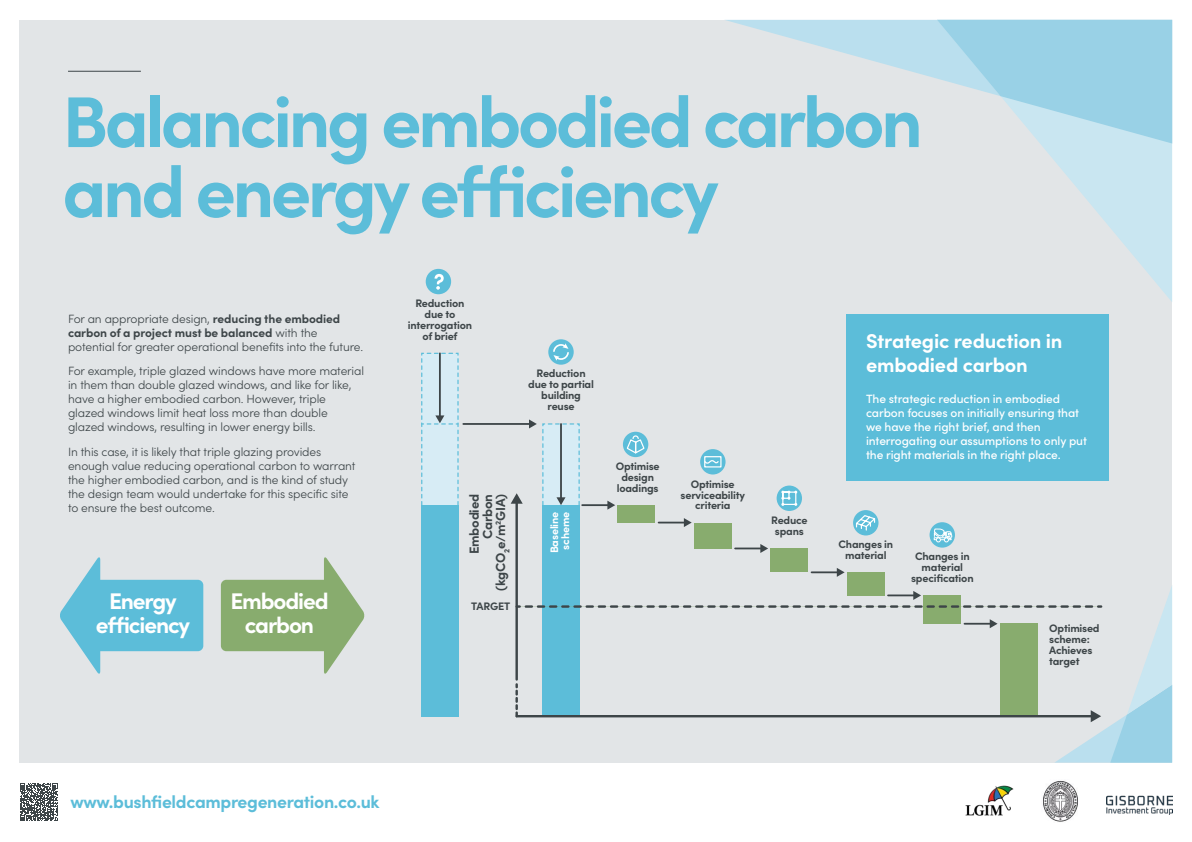
<style>
.page{position:relative;width:1192px;height:842px;background:#fff}
.page>*{position:absolute;margin:0;border:0;box-sizing:border-box;transform-origin:0 0}
.t1{font:700 72px/70px "Sofia Pro";letter-spacing:-.05em;color:#5cbdd9}
.t2{font:700 22.7px/23.6px "Sofia Pro";letter-spacing:-.05em;color:#fff;text-align:center}
.t3{font:700 20px/24px "Sofia Pro";letter-spacing:-.01em;color:#fff}
.t4{font:700 17.65px "Sofia Pro";letter-spacing:-.02em;color:#5cbdd9}
.t5{font:700 13.2px/13.2px "Sofia Pro";letter-spacing:-.02em;color:#3d4548;text-align:right}
.t6{font:300 12px/14px "Sofia Pro";letter-spacing:-.01em;color:#3d4548}
.t7{font:500 12px/14px "Sofia Pro";letter-spacing:-.01em;color:#fff}
.t8{font:700 10.9px/10.9px "Sofia Pro";letter-spacing:-.02em;color:#3d4548;text-align:center}
.t9{font:700 10.9px/10.9px "Sofia Pro";letter-spacing:-.02em;color:#fff;text-align:center}
.s1{font-weight:700}
</style>
<div class="page">
<div style="left:20px;top:20px;width:1152px;height:743px;background:#e2e5e7"></div>
<img style="left:965px;top:785px;width:49px;height:31px">
<img style="left:1043px;top:780px;width:35px;height:42px">
<img style="left:1106px;top:795px;width:66px;height:19px">
<svg style="left:726px;top:20px;width:211px;height:59px"></svg>
<svg style="left:1040px;top:143px;width:132px;height:159px;fill:#cee5ee"></svg>
<svg style="left:937px;top:20px;width:235px;height:123px"></svg>
<svg style="left:20px;top:783px;width:38px;height:38px"></svg>
<hr style="left:68px;top:71px;width:73px;height:1px;background:#3d4548">
<svg style="left:60px;top:557px;width:40px;height:117px"></svg>
<div style="left:91px;top:580px;width:112px;height:71px;background:#5cbdd9;border-radius:5px"></div>
<svg style="left:324px;top:557px;width:41px;height:117px"></svg>
<div style="left:221px;top:580px;width:112px;height:71px;background:#88ac6e;border-radius:5px"></div>
<div style="left:421px;top:505px;width:38px;height:211px;background:#5cbdd9"></div>
<div style="left:542px;top:505px;width:38px;height:211px;background:#5cbdd9"></div>
<div style="left:618px;top:505px;width:37px;height:18px;background:#88ac6e"></div>
<div style="left:694px;top:523px;width:38px;height:25px;background:#88ac6e"></div>
<div style="left:771px;top:548px;width:37px;height:24px;background:#88ac6e"></div>
<div style="left:847px;top:572px;width:37px;height:23px;background:#88ac6e"></div>
<hr style="left:515px;top:502px;width:3px;height:177px;background:#3d4548">
<svg style="left:511px;top:493px;width:12px;height:11px"></svg>
<svg style="left:515px;top:684px;width:3px;height:32px"></svg>
<hr style="left:517px;top:715px;width:575px;height:2px;background:#3d4548">
<hr style="left:463px;top:423px;width:67px;height:2px;background:#3d4548">
<svg style="left:529px;top:419px;width:51px;height:86px"></svg>
<hr style="left:582px;top:504px;width:27px;height:2px;background:#3d4548">
<svg style="left:607px;top:501px;width:8px;height:9px"></svg>
<svg style="left:659px;top:518px;width:33px;height:9px"></svg>
<hr style="left:735px;top:547px;width:27px;height:2px;background:#3d4548">
<svg style="left:760px;top:544px;width:8px;height:9px"></svg>
<hr style="left:812px;top:571px;width:26px;height:2px;background:#3d4548">
<svg style="left:837px;top:568px;width:8px;height:9px"></svg>
<svg style="left:526px;top:585px;width:646px;height:178px"></svg>
<div style="left:426px;top:269px;width:25px;height:25px;background:#5cbdd9;border-radius:50%"></div>
<svg style="left:435px;top:274px;width:9px;height:16px"></svg>
<svg style="left:548px;top:339px;width:26px;height:26px"></svg>
<svg style="left:553px;top:343px;width:16px;height:18px"></svg>
<div style="left:623px;top:432px;width:25px;height:25px;background:#5cbdd9;border-radius:50%"></div>
<svg style="left:626px;top:435px;width:19px;height:20px"></svg>
<div style="left:700px;top:449px;width:26px;height:25px;background:#5cbdd9;border-radius:50%"></div>
<svg style="left:706px;top:460px;width:13px;height:4px"></svg>
<div style="left:704px;top:456px;width:18px;height:11px;border:1px solid #fff"></div>
<div style="left:777px;top:486px;width:25px;height:25px;background:#5cbdd9;border-radius:50%"></div>
<svg style="left:781px;top:491px;width:16px;height:15px"></svg>
<div style="left:853px;top:510px;width:25px;height:25px;background:#5cbdd9;border-radius:50%"></div>
<svg style="left:854px;top:514px;width:23px;height:17px"></svg>
<div style="left:930px;top:522px;width:25px;height:26px;background:#5cbdd9;border-radius:50%"></div>
<svg style="left:933px;top:528px;width:19px;height:14px"></svg>
<svg style="left:421px;top:352px;width:38px;height:153px"></svg>
<div style="left:846px;top:314px;width:263px;height:167px;background:#5cbdd9"></div>
<h1 class="t1" style="left:62px;top:81px;width:862px">Balancing embodied carbon and energy efficiency</h1>
<p class="t6" style="left:68px;top:311px;width:297px">For an appropriate design, <span class="s1">reducing the embodied carbon of a project must be balanced</span> with the potential for greater operational benefits into the future.</p>
<p class="t6" style="left:68px;top:363px;width:298px">For example, triple glazed windows have more material in them than double glazed windows, and like for like, have a higher embodied carbon. However, triple glazed windows limit heat loss more than double glazed windows, resulting in lower energy bills.</p>
<p class="t6" style="left:68px;top:444px;width:289px">In this case, it is likely that triple glazing provides enough value reducing operational carbon to warrant the higher embodied carbon, and is the kind of study the design team would undertake for this specific site to ensure the best outcome.</p>
<h2 class="t2" style="left:96px;top:587px;width:96px">Energy efficiency</h2>
<h2 class="t2" style="left:230px;top:587px;width:100px">Embodied carbon</h2>
<p class="t8" style="left:408px;top:297px;width:66px">Reduction due to interrogation of brief</p>
<p class="t8" style="left:528px;top:367px;width:67px">Reduction due to partial building reuse</p>
<p class="t5" style="left:467px;top:591px;width:98px;rotate:-90deg">Embodied<br>Carbon (kgCO<sub>2</sub>e/m<sup>2</sup>GIA)</p>
<p class="t8" style="left:471px;top:600px;width:40px">TARGET</p>
<p class="t9" style="left:548px;top:553px;width:43px;rotate:-90deg">Baseline scheme</p>
<p class="t8" style="left:616px;top:460px;width:45px">Optimise design loadings</p>
<p class="t8" style="left:681px;top:477px;width:66px">Optimise serviceability criteria</p>
<p class="t8" style="left:771px;top:514px;width:38px">Reduce spans</p>
<h3 class="t3" style="left:866px;top:328px;width:198px">Strategic reduction in embodied carbon</h3>
<p class="t7" style="left:866px;top:391px;width:222px">The strategic reduction in embodied carbon focuses on initially ensuring that we have the right brief, and then interrogating our assumptions to only put the right materials in the right place.</p>
<p class="t8" style="left:839px;top:538px;width:56px">Changes in material</p>
<p class="t8" style="left:911px;top:550px;width:64px">Changes in material specification</p>
<p class="t8" style="left:1049px;top:622px;width:52px;text-align:left">Optimised scheme:<br>Achieves target</p>
<h3 class="t4" style="left:71px;top:788px;width:311px">www.bushfieldcampregeneration.co.uk</h3>
</div>
